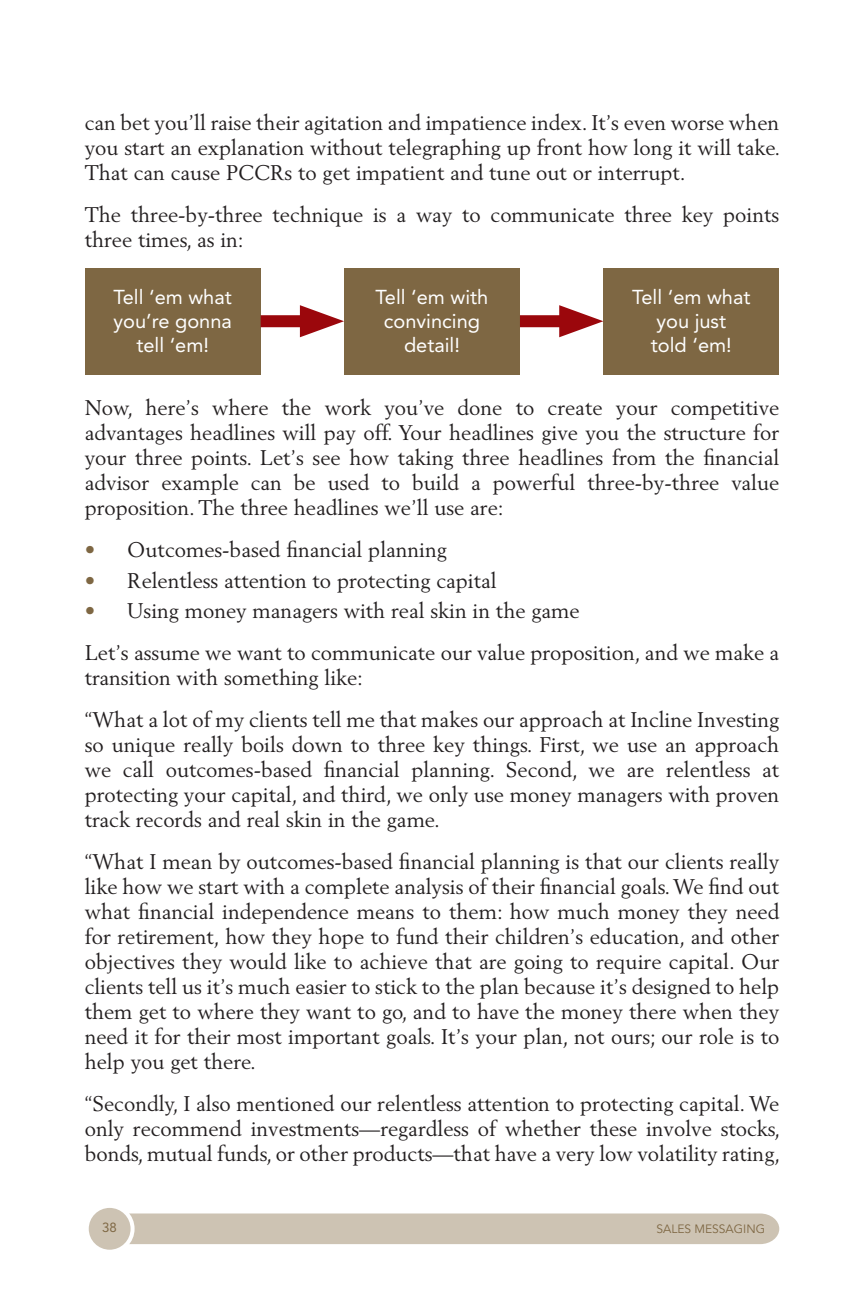
<style>
.page{position:relative;width:864px;height:1296px;background:#fff}
.page>*{position:absolute;margin:0;border:0;box-sizing:border-box;transform-origin:0 0}
.t1{font:21px/25px "Berling LT Std";color:#231f20;text-align:justify}
.t2{font:20px/24px "Avenir LT Std";color:#fff;text-align:center}
.t3{font:13.2px "Avenir LT Std";color:#7e6743}
.t4{font:12px "Avenir LT Std";color:#7e6743}
.s1{color:#7e6743}
</style>
<div class="page">
<div style="left:129px;top:1213px;width:650px;height:30px;background:#cdc3b3"></div>
<div style="left:87px;top:1205px;width:45px;height:46px;background:#cdc3b3;border-radius:50%"></div>
<div style="left:85px;top:1203px;width:49px;height:50px;border:4px solid #fff;border-radius:50%"></div>
<div style="left:85px;top:268px;width:175px;height:106px;background:#7e6743"></div>
<div style="left:344px;top:268px;width:176px;height:106px;background:#7e6743"></div>
<div style="left:603px;top:268px;width:176px;height:106px;background:#7e6743"></div>
<div style="left:260px;top:315px;width:58px;height:12px;background:#9b070c"></div>
<svg style="left:300px;top:305px;width:44px;height:32px"></svg>
<div style="left:520px;top:315px;width:57px;height:12px;background:#9b070c"></div>
<svg style="left:559px;top:305px;width:44px;height:32px"></svg>
<p class="t1" style="left:85px;top:109px;width:696px">can bet you’ll raise their agitation and impatience index. It’s even worse when you start an explanation without telegraphing up front how long it will take.<br>That can cause PCCRs to get impatient and tune out or interrupt.</p>
<p class="t1" style="left:85px;top:201px;width:695px">The three-by-three technique is a way to communicate three key points three times, as in:</p>
<p class="t2" style="left:113px;top:285px;width:120px">Tell ‘em what you’re gonna tell ‘em!</p>
<p class="t2" style="left:375px;top:285px;width:114px">Tell ‘em with convincing detail!</p>
<p class="t2" style="left:632px;top:285px;width:120px">Tell ‘em what you just<br>told ‘em!</p>
<p class="t1" style="left:85px;top:394px;width:696px">Now, here’s where the work you’ve done to create your competitive advantages headlines will pay off. Your headlines give you the structure for your three points. Let’s see how taking three headlines from the financial advisor example can be used to build a powerful three-by-three value proposition. The three headlines we’ll use are:</p>
<p class="t1" style="left:85px;top:536px;width:363px"><span class="s1">•</span> Outcomes-based financial planning</p>
<p class="t1" style="left:85px;top:567px;width:413px"><span class="s1">•</span> Relentless attention to protecting capital</p>
<p class="t1" style="left:85px;top:589px;width:695px;line-height:42px"><span class="s1">•</span> Using money managers with real skin in the game<br>Let’s assume we want to communicate our value proposition, and we make a</p>
<p class="t1" style="left:85px;top:656px;width:695px;line-height:42px">transition with something like:<br>“What a lot of my clients tell me that makes our approach at Incline Investing</p>
<p class="t1" style="left:85px;top:732px;width:695px">so unique really boils down to three key things. First, we use an approach we call outcomes-based financial planning. Second, we are relentless at protecting your capital, and third, we only use money managers with proven track records and real skin in the game.</p>
<p class="t1" style="left:85px;top:849px;width:696px">“What I mean by outcomes-based financial planning is that our clients really like how we start with a complete analysis of their financial goals. We find out what financial independence means to them: how much money they need for retirement, how they hope to fund their children’s education, and other objectives they would like to achieve that are going to require capital. Our clients tell us it’s much easier to stick to the plan because it’s designed to help them get to where they want to go, and to have the money there when they need it for their most important goals. It’s your plan, not ours; our role is to help you get there.</p>
<p class="t1" style="left:85px;top:1091px;width:696px">“Secondly, I also mentioned our relentless attention to protecting capital. We only recommend investments—regardless of whether these involve stocks, bonds, mutual funds, or other products—that have a very low volatility rating,</p>
<p class="t3" style="left:102px;top:1219px;width:13px">38</p>
<p class="t4" style="left:656px;top:1222px;width:110px">SALES MESSAGING</p>
</div>
